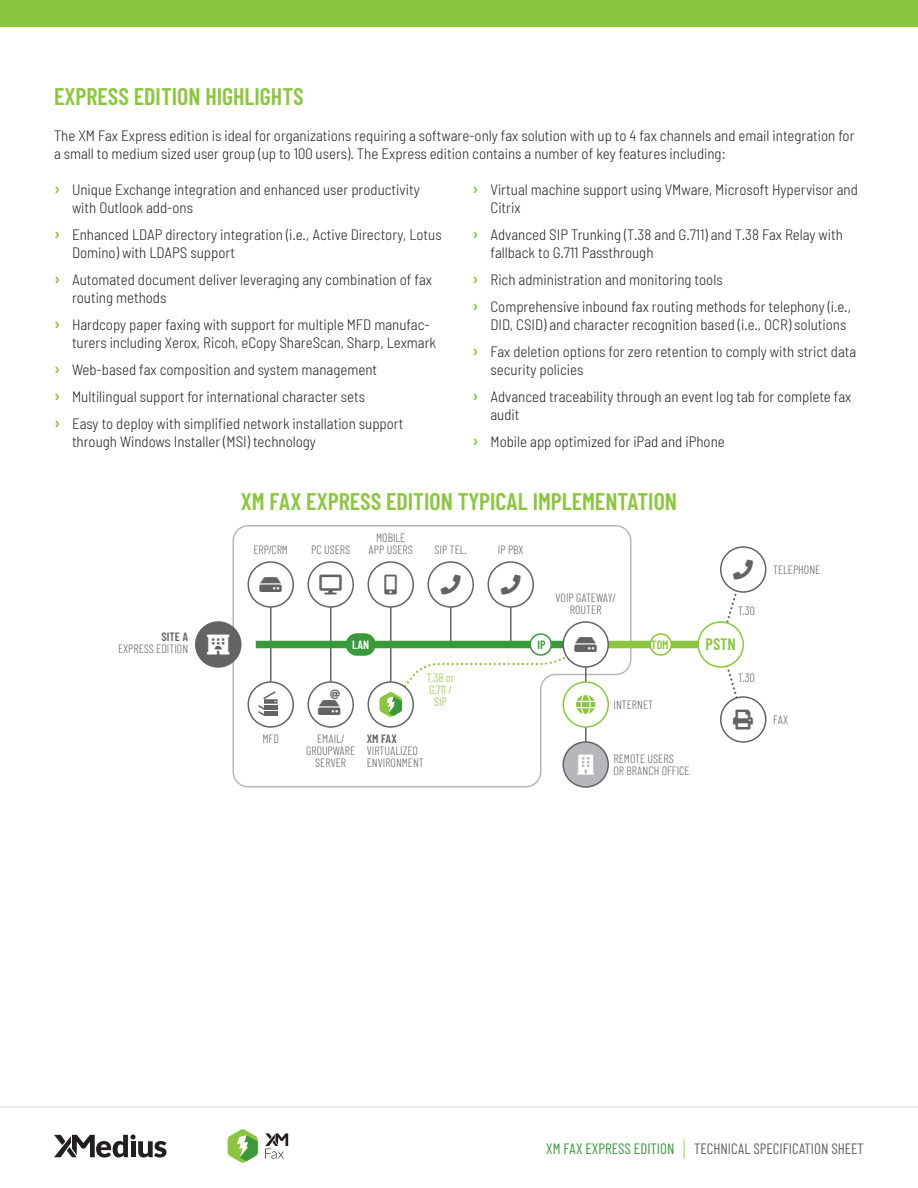
<style>
.page{position:relative;width:918px;height:1188px;background:#fff}
.page>*{position:absolute;margin:0;border:0;box-sizing:border-box;transform-origin:0 0}
.XM-H3-D-GraphTitle{font:600 24px "Barlow Condensed";color:#8bc63e}
.XM-H3-D-Span-Next{font:600 24px "Barlow Condensed";color:#8bc63e}
.t1{font:600 16.5px "Barlow Condensed";color:#8bc63e}
.XM-Txt-Span{font:300 semi-condensed 15px/18px "Barlow";color:#231f20}
.XM-Foot-D{font:15px "Barlow Condensed";color:#636366}
.t2{font:300 12px/12px "Barlow Condensed";color:#636366;text-align:center}
.t3{font:300 12px/12px "Barlow Condensed";color:#8bc63e;text-align:center}
.t4{font:600 12px "Barlow Condensed";color:#fff}
.t5{font:600 12px "Barlow Condensed";color:#8bc63e}
.t6{font:600 12px "Barlow Condensed";color:#3a9a3b}
.s1{font-weight:600;font-size:18px;color:#8bc63e}
.s2{font-weight:600}
.s3{color:#3a9a3b}
.s4{font-size:22.5px;color:#8bc63e}
</style>
<div class="page">
<svg style="left:265px;top:1133px;width:23px;height:26px"></svg>
<svg style="left:228px;top:1129px;width:30px;height:34px"></svg>
<svg style="left:54px;top:1134px;width:112px;height:24px"></svg>
<hr style="left:0;top:1106px;width:918px;height:2px;background:#e6e7e9">
<div style="left:0;top:0;width:918px;height:27px;background:#8bc63e"></div>
<svg style="left:232px;top:525px;width:400px;height:263px"></svg>
<hr style="left:510px;top:607px;width:2px;height:39px;background:#636366">
<hr style="left:270px;top:607px;width:2px;height:75px;background:#636366">
<hr style="left:330px;top:607px;width:2px;height:75px;background:#636366">
<hr style="left:390px;top:607px;width:2px;height:75px;background:#636366">
<hr style="left:585px;top:637px;width:1px;height:105px;background:#636366">
<div style="left:308px;top:562px;width:45px;height:45px;background:#fff;border-radius:50%"></div>
<div style="left:308px;top:561px;width:46px;height:47px;border:2px solid #636366;border-radius:50%"></div>
<div style="left:368px;top:562px;width:45px;height:45px;background:#fff;border-radius:50%"></div>
<div style="left:368px;top:561px;width:46px;height:47px;border:2px solid #636366;border-radius:50%"></div>
<div style="left:248px;top:682px;width:45px;height:45px;background:#fff;border-radius:50%"></div>
<div style="left:248px;top:681px;width:46px;height:47px;border:2px solid #636366;border-radius:50%"></div>
<svg style="left:258px;top:691px;width:20px;height:25px"></svg>
<div style="left:256px;top:641px;width:330px;height:7px;background:#3a9a3b"></div>
<div style="left:586px;top:641px;width:120px;height:7px;background:#8bc63e"></div>
<div style="left:248px;top:562px;width:45px;height:45px;background:#fff;border-radius:50%"></div>
<div style="left:248px;top:561px;width:46px;height:47px;border:2px solid #636366;border-radius:50%"></div>
<div style="left:308px;top:682px;width:45px;height:45px;background:#fff;border-radius:50%"></div>
<div style="left:308px;top:681px;width:46px;height:47px;border:2px solid #636366;border-radius:50%"></div>
<div style="left:368px;top:682px;width:45px;height:45px;background:#fff;border-radius:50%"></div>
<div style="left:368px;top:681px;width:46px;height:47px;border:2px solid #636366;border-radius:50%"></div>
<div style="left:196px;top:622px;width:45px;height:45px;background:#636366;border-radius:50%"></div>
<div style="left:195px;top:621px;width:47px;height:47px;border:2px solid #636366;border-radius:50%"></div>
<div style="left:563px;top:742px;width:45px;height:45px;background:#b6b7bb;border-radius:50%"></div>
<div style="left:562px;top:741px;width:47px;height:47px;border:2px solid #636366;border-radius:50%"></div>
<div style="left:488px;top:562px;width:45px;height:45px;background:#fff;border-radius:50%"></div>
<div style="left:488px;top:561px;width:46px;height:47px;border:2px solid #636366;border-radius:50%"></div>
<div style="left:428px;top:562px;width:45px;height:45px;background:#fff;border-radius:50%"></div>
<div style="left:428px;top:561px;width:46px;height:47px;border:2px solid #636366;border-radius:50%"></div>
<div style="left:563px;top:622px;width:45px;height:45px;background:#fff;border-radius:50%"></div>
<div style="left:562px;top:621px;width:47px;height:47px;border:2px solid #636366;border-radius:50%"></div>
<div style="left:346px;top:633px;width:30px;height:23px;background:#3a9a3b;border-radius:11px"></div>
<svg style="left:650px;top:633px;width:22px;height:23px"></svg>
<div style="left:720px;top:696px;width:47px;height:47px;border:2px solid #636366;border-radius:50%"></div>
<div style="left:720px;top:546px;width:47px;height:47px;border:2px solid #636366;border-radius:50%"></div>
<div style="left:698px;top:622px;width:45px;height:45px;background:#fff;border-radius:50%"></div>
<div style="left:698px;top:621px;width:46px;height:47px;border:2px solid #8bc63e;border-radius:50%"></div>
<div style="left:563px;top:682px;width:45px;height:45px;background:#fff;border-radius:50%"></div>
<div style="left:562px;top:681px;width:47px;height:47px;border:2px solid #8bc63e;border-radius:50%"></div>
<svg style="left:718px;top:559px;width:35px;height:170px"></svg>
<svg style="left:379px;top:633px;width:218px;height:84px"></svg>
<p class="XM-H3-D-Span-Next" style="left:54px;top:81px;width:251px">EXPRESS EDITION HIGHLIGHTS</p>
<p class="XM-Txt-Span" style="left:54px;top:126px;width:802px">The XM Fax Express edition is ideal for organizations requiring a software-only fax solution with up to 4 fax channels and email integration for a small to medium sized user group (up to 100 users). The Express edition contains a number of key features including:</p>
<p class="XM-Txt-Span" style="left:72px;top:180px;width:349px;text-indent:-18px"><span class="s1">›</span> Unique Exchange integration and enhanced user productivity with Outlook add-ons</p>
<p class="XM-Txt-Span" style="left:72px;top:225px;width:371px;text-indent:-18px"><span class="s1">›</span> Enhanced LDAP directory integration (i.e., Active Directory, Lotus<br>Domino) with LDAPS support</p>
<p class="XM-Txt-Span" style="left:72px;top:270px;width:361px;text-indent:-18px"><span class="s1">›</span> Automated document deliver leveraging any combination of fax routing methods</p>
<p class="XM-Txt-Span" style="left:72px;top:315px;width:366px;text-indent:-18px"><span class="s1">›</span> Hardcopy paper faxing with support for multiple MFD manufac&shy;turers including Xerox, Ricoh, eCopy ShareScan, Sharp, Lexmark</p>
<p class="XM-Txt-Span" style="left:54px;top:360px;width:325px"><span class="s1">›</span> Web-based fax composition and system management</p>
<p class="XM-Txt-Span" style="left:54px;top:387px;width:313px"><span class="s1">›</span> Multilingual support for international character sets</p>
<p class="XM-Txt-Span" style="left:72px;top:414px;width:333px;text-indent:-18px"><span class="s1">›</span> Easy to deploy with simplified network installation support through Windows Installer (MSI) technology</p>
<p class="XM-Txt-Span" style="left:490px;top:180px;width:369px;text-indent:-18px"><span class="s1">›</span> Virtual machine support using VMware, Microsoft Hypervisor and<br>Citrix</p>
<p class="XM-Txt-Span" style="left:490px;top:225px;width:354px;text-indent:-18px"><span class="s1">›</span> Advanced SIP Trunking (T.38 and G.711) and T.38 Fax Relay with fallback to G.711 Passthrough</p>
<p class="XM-Txt-Span" style="left:472px;top:270px;width:252px"><span class="s1">›</span> Rich administration and monitoring tools</p>
<p class="XM-Txt-Span" style="left:490px;top:297px;width:362px;text-indent:-18px"><span class="s1">›</span> Comprehensive inbound fax routing methods for telephony (i.e.,<br>DID, CSID) and character recognition based (i.e., OCR) solutions</p>
<p class="XM-Txt-Span" style="left:490px;top:342px;width:367px;text-indent:-18px"><span class="s1">›</span> Fax deletion options for zero retention to comply with strict data security policies</p>
<p class="XM-Txt-Span" style="left:490px;top:387px;width:362px;text-indent:-18px"><span class="s1">›</span> Advanced traceability through an event log tab for complete fax audit</p>
<p class="XM-Txt-Span" style="left:472px;top:432px;width:254px"><span class="s1">›</span> Mobile app optimized for iPad and iPhone</p>
<p class="XM-H3-D-GraphTitle" style="left:241px;top:486px;width:438px">XM FAX EXPRESS EDITION TYPICAL IMPLEMENTATION</p>
<p class="t2" style="left:118px;top:631px;width:72px;text-align:right"><span class="s2">SITE A<br></span>EXPRESS EDITION</p>
<p class="t2" style="left:253px;top:544px;width:36px">ERP/CRM</p>
<p class="t2" style="left:263px;top:733px;width:18px">MFD</p>
<p class="t2" style="left:311px;top:544px;width:41px">PC USERS</p>
<p class="t2" style="left:369px;top:532px;width:46px">MOBILE<br>APP USERS</p>
<p class="t2" style="left:435px;top:544px;width:34px">SIP TEL.</p>
<p class="t2" style="left:498px;top:544px;width:27px">IP PBX</p>
<p class="t4" style="left:352px;top:637px;width:19px">LAN</p>
<p class="t3" style="left:427px;top:672px;width:29px">T.38 or<br>G.711 /<br>SIP</p>
<p class="t2" style="left:306px;top:733px;width:51px">EMAIL/<br>GROUPWARE<br>SERVER</p>
<p class="t2" style="left:367px;top:733px;width:59px;text-align:left"><span class="s2">XM FAX<br></span>VIRTUALIZED<br>ENVIRONMENT</p>
<p class="t2" style="left:556px;top:592px;width:62px">VOIP GATEWAY/<br>ROUTER</p>
<p class="t2" style="left:738px;top:604px;width:18px">T.30</p>
<p class="t6" style="left:537px;top:637px;width:10px">IP</p>
<p class="t5" style="left:651px;top:637px;width:19px">TDM</p>
<p class="t1" style="left:706px;top:634px;width:32px">PSTN</p>
<p class="t2" style="left:613px;top:698px;width:41px">INTERNET</p>
<p class="t2" style="left:613px;top:752px;width:78px;text-align:left">REMOTE USERS<br>OR BRANCH OFFICE</p>
<p class="t2" style="left:738px;top:671px;width:18px">T.30</p>
<p class="t2" style="left:773px;top:563px;width:49px">TELEPHONE</p>
<p class="t2" style="left:773px;top:713px;width:16px">FAX</p>
<p class="XM-Foot-D" style="left:546px;top:1139px;width:319px"><span class="s3">XM FAX EXPRESS EDITION</span> <span class="s4">|</span> TECHNICAL SPECIFICATION SHEET</p>
</div>
